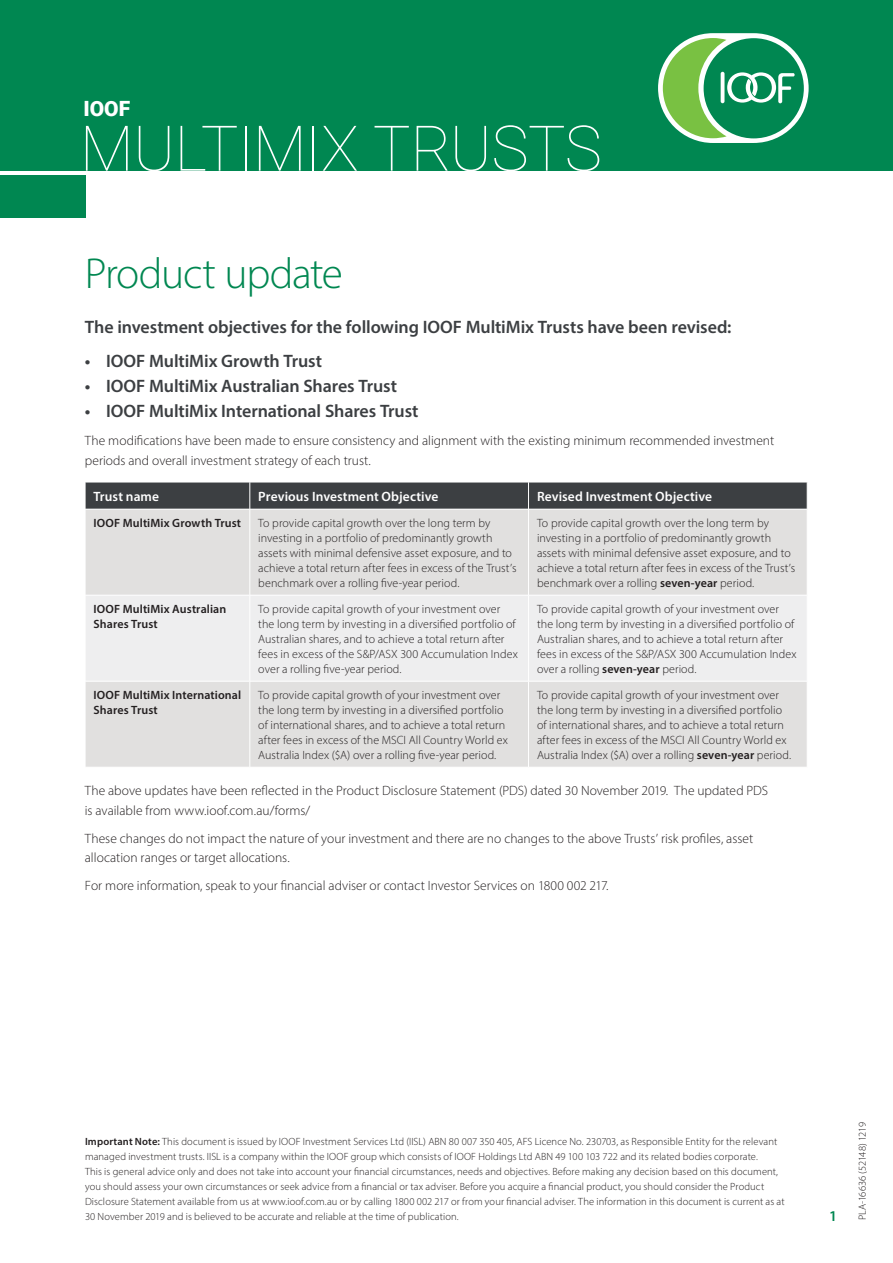
<style>
.page{position:relative;width:893px;height:1263px;background:#fff}
.page>*{position:absolute;margin:0;border:0;box-sizing:border-box;transform-origin:0 0}
.t1{font:100 63px "Roboto";letter-spacing:-.01em;color:#fff}
._00_Main_Header{font:300 43.5px "Myriad Pro";letter-spacing:-.03em;color:#008751}
.t2{font:900 21px "Roboto";color:#fff}
._02_Subhead_2{font:600 18px "Myriad Pro";letter-spacing:-.005em;color:#3c3f42}
.t3{font:600 15px "Myriad Pro";color:#008751}
._07_Body_Text{font:300 13.5px/19.5px "Myriad Pro";color:#231f20}
._00_Table_Header{font:600 13.5px "Myriad Pro";letter-spacing:.005em;color:#fff}
._01_Footnotes{font:300 12px/15px "Myriad Pro";letter-spacing:.005em;color:#231f20}
._01_Footnotes-2{font:600 12px/15px "Myriad Pro";letter-spacing:.01em;color:#231f20}
._00_Disclaimer{font:300 10.5px/15px "Myriad Pro";letter-spacing:.01em;color:#231f20}
._00_Disclaimer-2{font:300 10.5px "Myriad Pro";letter-spacing:-.015em;color:#231f20}
.s1{font-weight:600}
</style>
<div class="page">
<div style="left:0;top:175px;width:86px;height:42px;background:#008751"></div>
<div style="left:0;top:0;width:893px;height:170px;background:#008751"></div>
<div style="left:658px;top:33px;width:151px;height:110px;background:#fff;border-radius:55px"></div>
<div style="left:704px;top:38px;width:100px;height:100px;background:#008751;border-radius:50%"></div>
<svg style="left:663px;top:38px;width:132px;height:100px"></svg>
<div style="left:86px;top:510px;width:721px;height:257px;background:#e1e0df"></div>
<div style="left:86px;top:596px;width:721px;height:85px;background:#eeeeef"></div>
<hr style="left:250px;top:509px;width:1px;height:86px;background:#fff">
<hr style="left:250px;top:595px;width:1px;height:86px;background:#fff">
<hr style="left:250px;top:681px;width:1px;height:86px;background:#fff">
<hr style="left:528px;top:509px;width:1px;height:86px;background:#fff">
<hr style="left:528px;top:595px;width:1px;height:86px;background:#fff">
<hr style="left:528px;top:681px;width:1px;height:86px;background:#fff">
<hr style="left:85px;top:595px;width:165px;height:1px;background:#fff">
<hr style="left:250px;top:595px;width:278px;height:1px;background:#fff">
<hr style="left:528px;top:595px;width:279px;height:1px;background:#fff">
<hr style="left:85px;top:681px;width:165px;height:1px;background:#fff">
<hr style="left:250px;top:681px;width:278px;height:1px;background:#fff">
<hr style="left:528px;top:681px;width:279px;height:1px;background:#fff">
<div style="left:85px;top:482px;width:723px;height:27px;background:#3c3f42"></div>
<hr style="left:250px;top:482px;width:278px;height:1px;background:#fff">
<hr style="left:528px;top:482px;width:279px;height:1px;background:#fff">
<h3 class="t2" style="left:83px;top:93px;width:48px">IOOF</h3>
<h1 class="t1" style="left:80px;top:104px;width:524px">MULTIMIX TRUSTS</h1>
<p class="_00_Main_Header" style="left:85px;top:247px;width:260px">Product update</p>
<p class="_02_Subhead_2" style="left:85px;top:316px;width:648px">The investment objectives for the following IOOF MultiMix Trusts have been revised:</p>
<p class="_02_Subhead_2" style="left:85px;top:349px;width:239px">• IOOF MultiMix Growth Trust</p>
<p class="_02_Subhead_2" style="left:85px;top:375px;width:314px">• IOOF MultiMix Australian Shares Trust</p>
<p class="_02_Subhead_2" style="left:85px;top:400px;width:335px">• IOOF MultiMix International Shares Trust</p>
<p class="_07_Body_Text" style="left:85px;top:431px;width:691px">The modifications have been made to ensure consistency and alignment with the existing minimum recommended investment periods and overall investment strategy of each trust.</p>
<p class="_00_Table_Header" style="left:94px;top:487px;width:67px">Trust name</p>
<p class="_00_Table_Header" style="left:258px;top:487px;width:182px">Previous Investment Objective</p>
<p class="_00_Table_Header" style="left:537px;top:487px;width:177px">Revised Investment Objective</p>
<p class="_01_Footnotes-2" style="left:94px;top:515px;width:149px">IOOF MultiMix Growth Trust</p>
<p class="_01_Footnotes" style="left:258px;top:515px;width:260px">To provide capital growth over the long term by investing in a portfolio of predominantly growth assets with minimal defensive asset exposure, and to achieve a total return after fees in excess of the Trust’s benchmark over a rolling five-year period.</p>
<p class="_01_Footnotes" style="left:537px;top:515px;width:260px">To provide capital growth over the long term by investing in a portfolio of predominantly growth assets with minimal defensive asset exposure, and to achieve a total return after fees in excess of the Trust’s benchmark over a rolling <span class="s1">seven-year</span> period.</p>
<p class="_01_Footnotes-2" style="left:94px;top:601px;width:134px">IOOF MultiMix Australian<br>Shares Trust</p>
<p class="_01_Footnotes" style="left:258px;top:601px;width:261px">To provide capital growth of your investment over the long term by investing in a diversified portfolio of Australian shares, and to achieve a total return after fees in excess of the S&amp;P/ASX 300 Accumulation Index over a rolling five-year period.</p>
<p class="_01_Footnotes" style="left:537px;top:601px;width:261px">To provide capital growth of your investment over the long term by investing in a diversified portfolio of Australian shares, and to achieve a total return after fees in excess of the S&amp;P/ASX 300 Accumulation Index over a rolling <span class="s1">seven‑year</span> period.</p>
<p class="_01_Footnotes-2" style="left:94px;top:687px;width:149px">IOOF MultiMix International<br>Shares Trust</p>
<p class="_01_Footnotes" style="left:258px;top:687px;width:251px">To provide capital growth of your investment over the long term by investing in a diversified portfolio of international shares, and to achieve a total return after fees in excess of the MSCI All Country World ex Australia Index ($A) over a rolling five-year period.</p>
<p class="_01_Footnotes" style="left:537px;top:687px;width:256px">To provide capital growth of your investment over the long term by investing in a diversified portfolio of international shares, and to achieve a total return after fees in excess of the MSCI All Country World ex Australia Index ($A) over a rolling <span class="s1">seven‑year</span> period.</p>
<p class="_07_Body_Text" style="left:85px;top:781px;width:685px">The above updates have been reflected in the Product Disclosure Statement (PDS) dated 30 November 2019. The updated PDS is available from www.ioof.com.au/forms/</p>
<p class="_07_Body_Text" style="left:85px;top:828px;width:670px">These changes do not impact the nature of your investment and there are no changes to the above Trusts’ risk profiles, asset allocation ranges or target allocations.</p>
<p class="_07_Body_Text" style="left:85px;top:876px;width:525px">For more information, speak to your financial adviser or contact Investor Services on 1800 002 217.</p>
<p class="_00_Disclaimer" style="left:85px;top:1134px;width:701px"><span class="s1">Important Note:</span> This document is issued by IOOF Investment Services Ltd (IISL) ABN 80 007 350 405, AFS Licence No. 230703, as Responsible Entity for the relevant managed investment trusts. IISL is a company within the IOOF group which consists of IOOF Holdings Ltd ABN 49 100 103 722 and its related bodies corporate.<br>This is general advice only and does not take into account your financial circumstances, needs and objectives. Before making any decision based on this document, you should assess your own circumstances or seek advice from a financial or tax adviser. Before you acquire a financial product, you should consider the Product Disclosure Statement available from us at www.ioof.com.au or by calling 1800 002 217 or from your financial adviser. The information in this document is current as at 30 November 2019 and is believed to be accurate and reliable at the time of publication.</p>
<p class="t3" style="left:829px;top:1206px;width:10px">1</p>
<p class="_00_Disclaimer-2" style="left:856px;top:1220px;width:100px;rotate:-90deg">PLA-16636 (52148) 1219</p>
</div>
